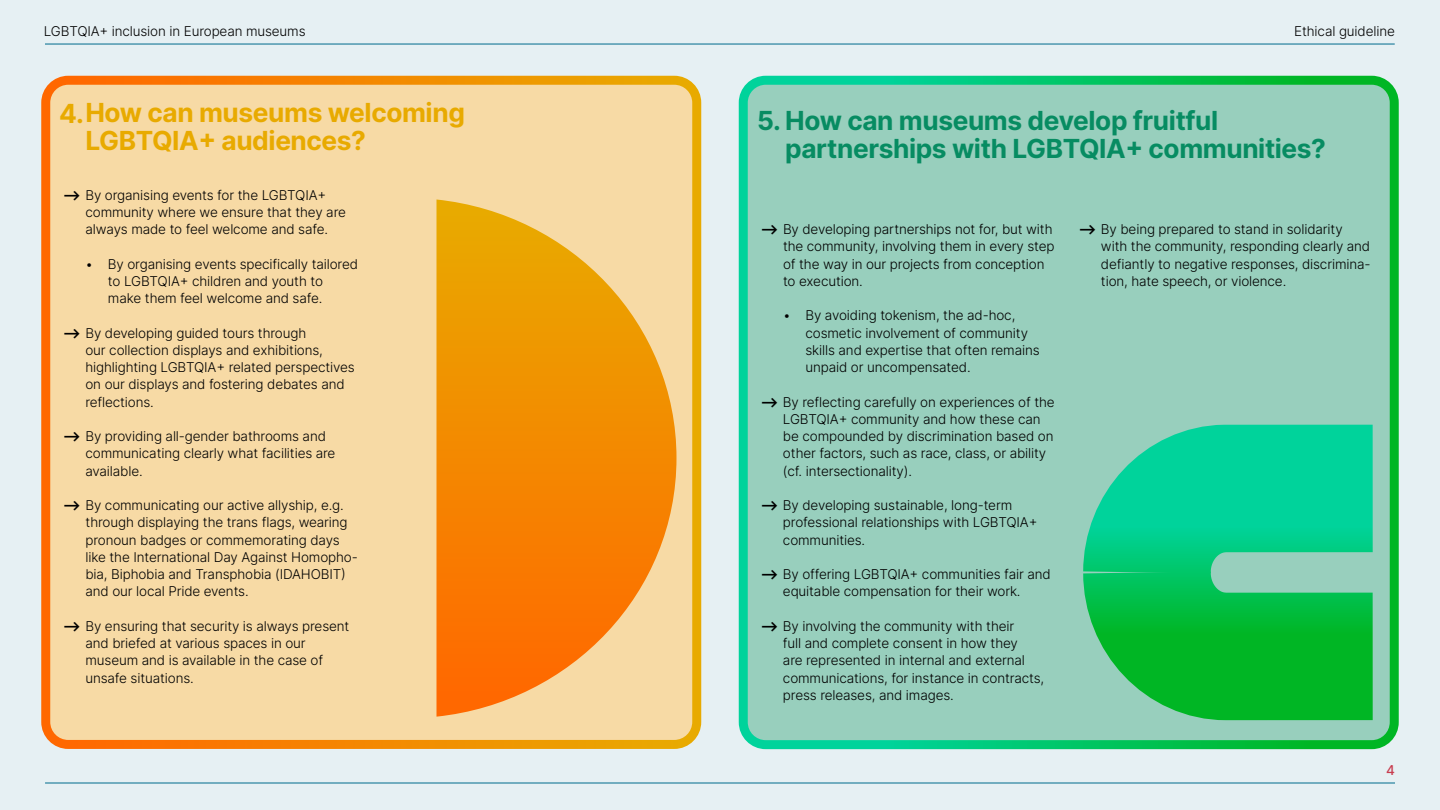
<style>
.page{position:relative;width:1440px;height:810px;background:#fff}
.page>*{position:absolute;margin:0;border:0;box-sizing:border-box;transform-origin:0 0}
.t1{font:700 26.25px/27.8px "Inter";letter-spacing:-.015em;color:#078c62}
.t2{font:700 26.25px/27.8px "Inter";letter-spacing:-.015em;color:#e8aa00}
.t3{font:300 13.5px/17.2px "Inter";letter-spacing:-.01em;color:#000}
.t4{font:500 13.5px "Inter";color:#c83d4f}
.s1{font-weight:700}
</style>
<div class="page">
<div style="left:0;top:1px;width:1440px;height:809px;background:#e0edf1"></div>
<div style="left:46px;top:80px;width:651px;height:664px;background:#f7daa5;border-radius:22px"></div>
<div style="left:41px;top:76px;width:660px;height:673px;border:9px solid #fff;border-radius:22px"></div>
<div style="left:743px;top:80px;width:651px;height:665px;background:#98cfbd;border-radius:22px"></div>
<div style="left:739px;top:76px;width:660px;height:673px;border:9px solid #fff;border-radius:22px"></div>
<svg style="left:1154px;top:361px;width:245px;height:84px"></svg>
<svg style="left:1019px;top:445px;width:380px;height:338px"></svg>
<svg style="left:436px;top:200px;width:240px;height:517px"></svg>
<hr style="left:45px;top:783px;width:1350px;height:1px;background:#006b8c">
<hr style="left:45px;top:44px;width:1350px;height:1px;background:#006b8c">
<p class="t3" style="left:44px;top:22px;width:263px">LGBTQIA+ inclusion in European museums</p>
<h1 class="t2" style="left:85px;top:98px;width:381px;text-indent:-26px">4.How can museums welcoming<br>LGBTQIA+ audiences?</h1>
<p class="t3" style="left:86px;top:186px;width:262px;text-indent:-23px"><span class="s1">⟶</span> By organising events for the LGBTQIA+ community where we ensure that they are always made to feel welcome and safe.</p>
<p class="t3" style="left:108px;top:255px;width:252px;text-indent:-22px">• By organising events specifically tailored to LGBTQIA+ children and youth to make them feel welcome and safe.</p>
<p class="t3" style="left:85px;top:324px;width:271px;text-indent:-23px"><span class="s1">⟶</span> By developing guided tours through<br>our collection displays and exhibitions, highlighting LGBTQIA+ related perspectives on our displays and fostering debates and reflections.</p>
<p class="t3" style="left:85px;top:427px;width:251px;text-indent:-23px"><span class="s1">⟶</span> By providing all-gender bathrooms and communicating clearly what facilities are available.</p>
<p class="t3" style="left:85px;top:496px;width:274px;text-indent:-23px"><span class="s1">⟶</span> By communicating our active allyship, e.g. through displaying the trans flags, wearing pronoun badges or commemorating days like the International Day Against Homopho&shy;bia, Biphobia and Transphobia (IDAHOBIT) and our local Pride events.</p>
<p class="t3" style="left:85px;top:617px;width:265px;text-indent:-23px"><span class="s1">⟶</span> By ensuring that security is always present and briefed at various spaces in our museum and is available in the case of unsafe situations.</p>
<p class="t3" style="left:1294px;top:23px;width:102px">Ethical guideline</p>
<h1 class="t1" style="left:785px;top:106px;width:542px;text-indent:-28px">5. How can museums develop fruitful partnerships with LGBTQIA+ communities?</h1>
<p class="t3" style="left:783px;top:220px;width:273px;text-indent:-23px"><span class="s1">⟶</span> By developing partnerships not for, but with the community, involving them in every step of the way in our projects from conception to execution.</p>
<p class="t3" style="left:805px;top:306px;width:236px;text-indent:-22px">• By avoiding tokenism, the ad-hoc, cosmetic involvement of community skills and expertise that often remains unpaid or uncompensated.</p>
<p class="t3" style="left:783px;top:393px;width:273px;text-indent:-23px"><span class="s1">⟶</span> By reflecting carefully on experiences of the LGBTQIA+ community and how these can be compounded by discrimination based on other factors, such as race, class, or ability (cf. intersectionality).</p>
<p class="t3" style="left:783px;top:496px;width:256px;text-indent:-23px"><span class="s1">⟶</span> By developing sustainable, long-term professional relationships with LGBTQIA+ communities.</p>
<p class="t3" style="left:760px;top:565px;width:292px;text-align:center"><span class="s1">⟶</span> By offering LGBTQIA+ communities fair and equitable compensation for their work.</p>
<p class="t3" style="left:783px;top:617px;width:263px;text-indent:-23px"><span class="s1">⟶</span> By involving the community with their<br>full and complete consent in how they<br>are represented in internal and external communications, for instance in contracts, press releases, and images.</p>
<p class="t3" style="left:1101px;top:220px;width:271px;text-indent:-23px"><span class="s1">⟶</span> By being prepared to stand in solidarity with the community, responding clearly and defiantly to negative responses, discrimina&shy;tion, hate speech, or violence.</p>
<p class="t4" style="left:1386px;top:761px;width:10px">4</p>
</div>
